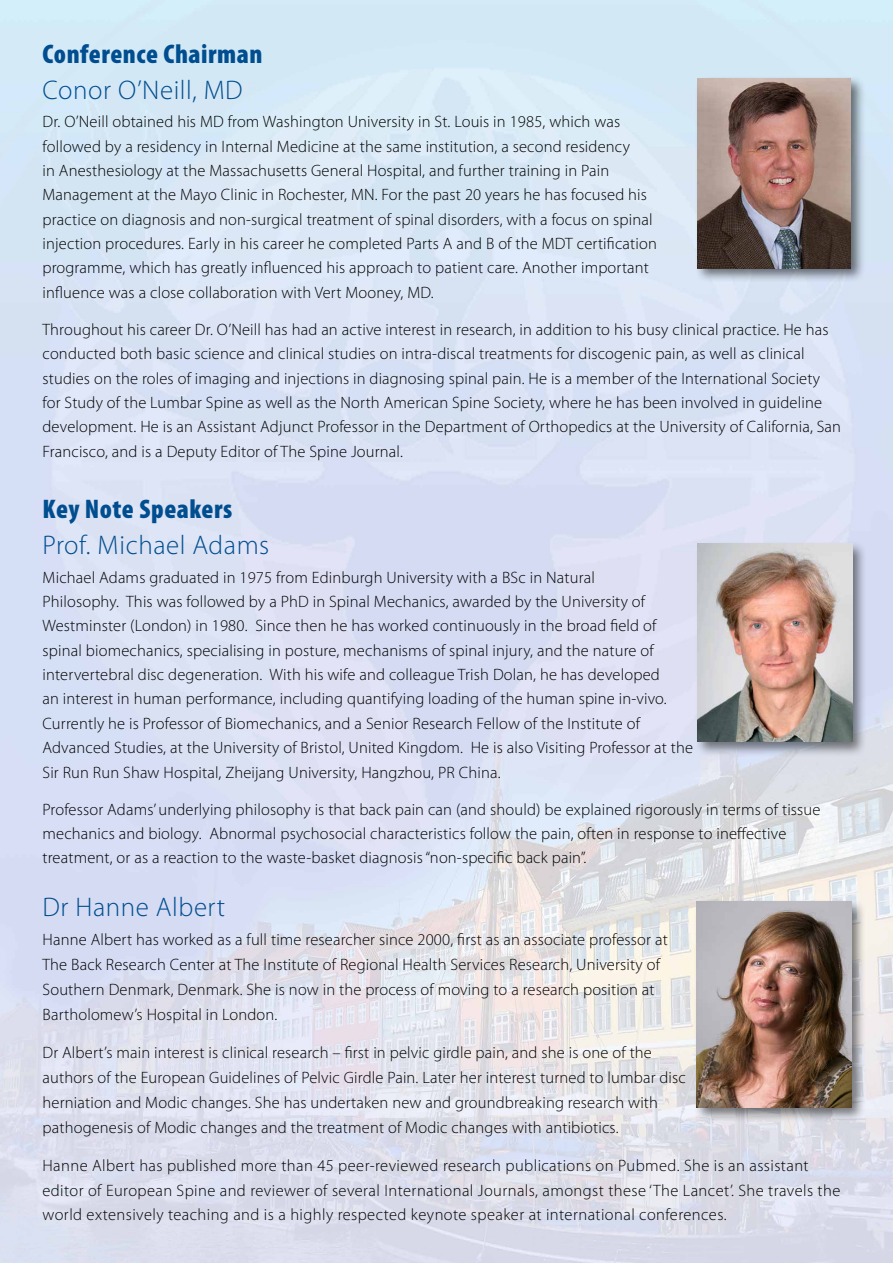
<style>
.page{position:relative;width:893px;height:1263px;background:#fff}
.page>*{position:absolute;margin:0;border:0;box-sizing:border-box;transform-origin:0 0}
.t1{font:300 27px "Myriad Pro";letter-spacing:.02em;color:#004e8f}
.t2{font:900 condensed 27px "Myriad Pro";letter-spacing:.02em;color:#004e8f}
.t3{font:300 16.5px/24.3px "Myriad Pro";letter-spacing:.01em;color:#000}
</style>
<div class="page">
<img style="left:0;top:0;width:893px;height:1263px">
<div style="left:695px;top:541px;width:172px;height:216px;background:#000;opacity:.5"></div>
<img style="left:698px;top:544px;width:154px;height:198px">
<div style="left:694px;top:76px;width:172px;height:207px;background:#000;opacity:.54"></div>
<img style="left:697px;top:79px;width:153px;height:189px">
<div style="left:694px;top:898px;width:172px;height:225px;background:#000;opacity:.52"></div>
<img style="left:697px;top:901px;width:154px;height:206px">
<h1 class="t2" style="left:43px;top:36px;width:221px">Conference Chairman</h1>
<h1 class="t1" style="left:43px;top:73px;width:202px">Conor O’Neill, MD</h1>
<p class="t3" style="left:43px;top:110px;width:616px">Dr. O’Neill obtained his MD from Washington University in St. Louis in 1985, which was followed by a residency in Internal Medicine at the same institution, a second residency<br>in Anesthesiology at the Massachusetts General Hospital, and further training in Pain Management at the Mayo Clinic in Rochester, MN. For the past 20 years he has focused his practice on diagnosis and non-surgical treatment of spinal disorders, with a focus on spinal injection procedures. Early in his career he completed Parts A and B of the MDT certification programme, which has greatly influenced his approach to patient care. Another important influence was a close collaboration with Vert Mooney, MD.</p>
<p class="t3" style="left:43px;top:317px;width:800px">Throughout his career Dr. O’Neill has had an active interest in research, in addition to his busy clinical practice. He has conducted both basic science and clinical studies on intra-discal treatments for discogenic pain, as well as clinical studies on the roles of imaging and injections in diagnosing spinal pain. He is a member of the International Society for Study of the Lumbar Spine as well as the North American Spine Society, where he has been involved in guideline development. He is an Assistant Adjunct Professor in the Department of Orthopedics at the University of California, San Francisco, and is a Deputy Editor of The Spine Journal.</p>
<h1 class="t2" style="left:43px;top:492px;width:191px">Key Note Speakers</h1>
<h1 class="t1" style="left:43px;top:529px;width:228px">Prof. Michael Adams</h1>
<p class="t3" style="left:43px;top:565px;width:652px">Michael Adams graduated in 1975 from Edinburgh University with a BSc in Natural<br>Philosophy. This was followed by a PhD in Spinal Mechanics, awarded by the University of Westminster (London) in 1980. Since then he has worked continuously in the broad field of spinal biomechanics, specialising in posture, mechanisms of spinal injury, and the nature of intervertebral disc degeneration. With his wife and colleague Trish Dolan, he has developed<br>an interest in human performance, including quantifying loading of the human spine in-vivo.<br>Currently he is Professor of Biomechanics, and a Senior Research Fellow of the Institute of Advanced Studies, at the University of Bristol, United Kingdom. He is also Visiting Professor at the Sir Run Run Shaw Hospital, Zheijang University, Hangzhou, PR China.</p>
<p class="t3" style="left:43px;top:797px;width:779px">Professor Adams’ underlying philosophy is that back pain can (and should) be explained rigorously in terms of tissue mechanics and biology. Abnormal psychosocial characteristics follow the pain, often in response to ineffective treatment, or as a reaction to the waste-basket diagnosis “non-specific back pain”.</p>
<h1 class="t1" style="left:43px;top:891px;width:184px">Dr Hanne Albert</h1>
<p class="t3" style="left:43px;top:927px;width:627px;line-height:24.9px">Hanne Albert has worked as a full time researcher since 2000, first as an associate professor at The Back Research Center at The Institute of Regional Health Services Research, University of Southern Denmark, Denmark. She is now in the process of moving to a research position at Bartholomew’s Hospital in London.</p>
<p class="t3" style="left:43px;top:1040px;width:645px;line-height:24.9px">Dr Albert’s main interest is clinical research – first in pelvic girdle pain, and she is one of the authors of the European Guidelines of Pelvic Girdle Pain. Later her interest turned to lumbar disc herniation and Modic changes. She has undertaken new and groundbreaking research with pathogenesis of Modic changes and the treatment of Modic changes with antibiotics.</p>
<p class="t3" style="left:43px;top:1152px;width:799px;line-height:24.9px">Hanne Albert has published more than 45 peer-reviewed research publications on Pubmed. She is an assistant editor of European Spine and reviewer of several International Journals, amongst these ‘The Lancet’. She travels the world extensively teaching and is a highly respected keynote speaker at international conferences.</p>
</div>
